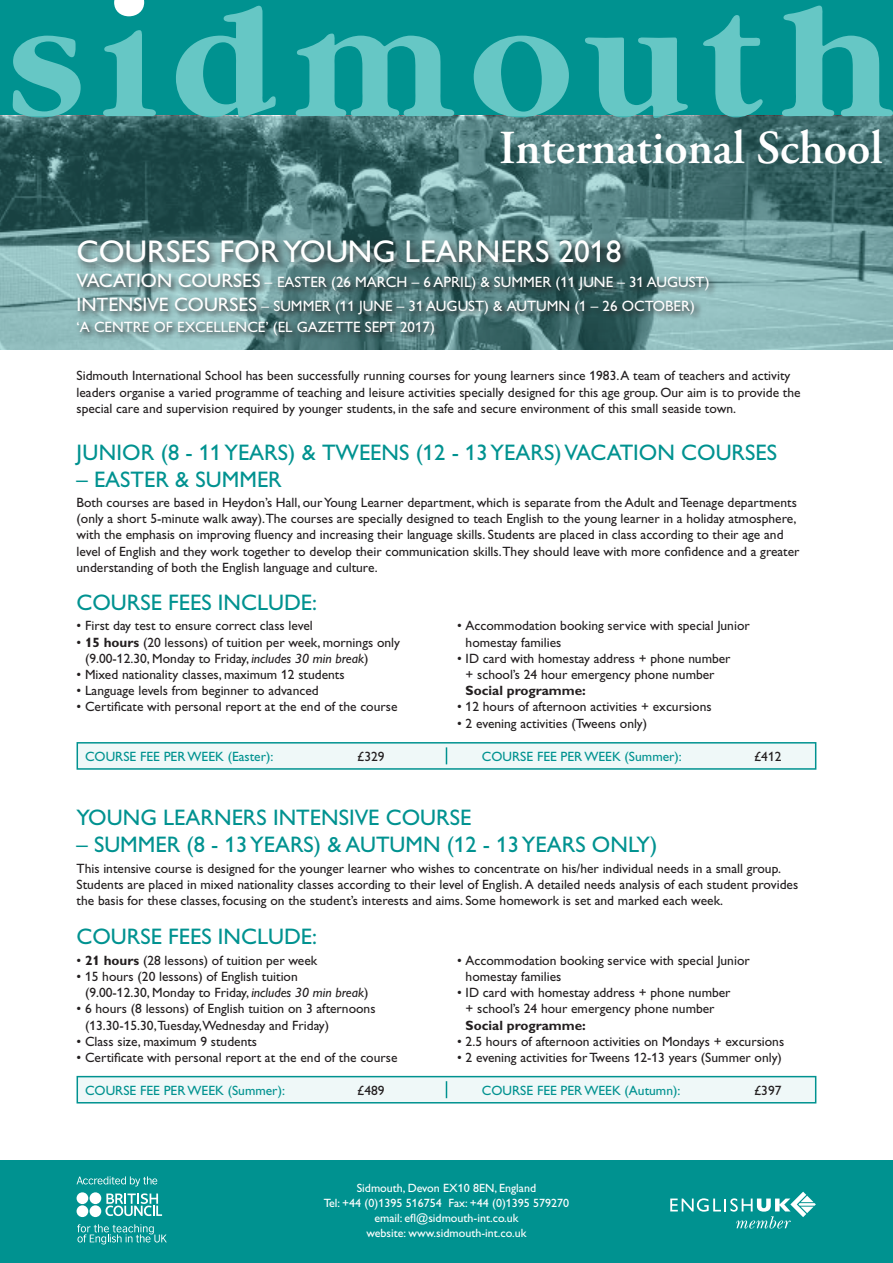
<style>
.page{position:relative;width:893px;height:1263px;background:#fff}
.page>*{position:absolute;margin:0;border:0;box-sizing:border-box;transform-origin:0 0}
.t1{font:600 47.25px "Adobe Garamond Pro";color:#fff}
.t2{font:31.5px "Gill Alt One";color:#fff}
.t3{font:22.5px "Gill Alt One";color:#009290}
.t4{font:15px "Gill Alt One";color:#fff}
.t5{font:13.5px/16.2px "Gill Alt One";color:#231f20}
.t6{font:13.5px "Gill Alt One";color:#009290}
.t7{font:700 13.5px "Gill Alt One";color:#231f20}
.t8{font:12px "Gill Alt One";color:#fff}
.s1{font-size:19.5px}
.s2{font-weight:700}
.s3{font-style:italic}
</style>
<div class="page">
<div style="left:0;top:0;width:893px;height:140px;background:#009290"></div>
<svg style="left:474px;top:36px;width:95px;height:80px"></svg>
<svg style="left:13px;top:36px;width:68px;height:80px"></svg>
<svg style="left:296px;top:34px;width:158px;height:82px"></svg>
<svg style="left:585px;top:37px;width:103px;height:79px"></svg>
<svg style="left:703px;top:15px;width:60px;height:101px"></svg>
<svg style="left:103px;top:30px;width:53px;height:86px"></svg>
<svg style="left:114px;top:0;width:30px;height:16px"></svg>
<svg style="left:176px;top:6px;width:100px;height:110px"></svg>
<svg style="left:782px;top:6px;width:111px;height:110px"></svg>
<div style="left:0;top:1161px;width:893px;height:102px;background:#009290"></div>
<svg style="left:0;top:116px;width:893px;height:234px;background:#517d7e"></svg>
<svg style="left:73px;top:235px;width:558px;height:39px;background:#5c7e7f"></svg>
<svg style="left:75px;top:271px;width:642px;height:72px;background:#5c8383"></svg>
<svg style="left:670px;top:1192px;width:146px;height:36px"></svg>
<div style="left:77px;top:742px;width:739px;height:28px;background:#eff8f8;border:2px solid #009290"></div>
<div style="left:77px;top:1076px;width:739px;height:27px;background:#eff8f8;border:2px solid #009290"></div>
<svg style="left:446px;top:747px;width:1px;height:17px"></svg>
<svg style="left:446px;top:1081px;width:1px;height:17px"></svg>
<svg style="left:77px;top:1176px;width:80px;height:10px"></svg>
<svg style="left:77px;top:1224px;width:90px;height:20px"></svg>
<svg style="left:105px;top:1193px;width:57px;height:23px"></svg>
<div style="left:90px;top:1192px;width:11px;height:12px;background:#fff;border-radius:50%"></div>
<div style="left:77px;top:1192px;width:11px;height:12px;background:#fff;border-radius:50%"></div>
<div style="left:90px;top:1205px;width:11px;height:12px;background:#fff;border-radius:50%"></div>
<div style="left:77px;top:1205px;width:11px;height:12px;background:#fff;border-radius:50%"></div>
<h1 class="t1" style="left:499px;top:121px;width:385px">International School</h1>
<p class="t2" style="left:77px;top:234px;width:546px">COURSES FOR YOUNG LEARNERS 2018</p>
<p class="t4" style="left:77px;top:273px;width:634px"><span class="s1">VACATION COURSES</span> – EASTER (26 MARCH – 6 APRIL) &amp; SUMMER (11 JUNE – 31 AUGUST)</p>
<p class="t4" style="left:77px;top:297px;width:620px"><span class="s1">INTENSIVE COURSES</span> – SUMMER (11 JUNE – 31 AUGUST) &amp; AUTUMN (1 – 26 OCTOBER)</p>
<p class="t4" style="left:77px;top:318px;width:360px">‘A CENTRE OF EXCELLENCE’ (EL GAZETTE SEPT 2017)</p>
<p class="t5" style="left:77px;top:368px;width:726px">Sidmouth International School has been successfully running courses for young learners since 1983. A team of teachers and activity leaders organise a varied programme of teaching and leisure activities specially designed for this age group. Our aim is to provide the special care and supervision required by younger students, in the safe and secure environment of this small seaside town.</p>
<p class="t3" style="left:77px;top:439px;width:702px">JUNIOR (8 - 11 YEARS) &amp; TWEENS (12 - 13 YEARS) VACATION COURSES</p>
<p class="t3" style="left:77px;top:466px;width:207px">– EASTER &amp; SUMMER</p>
<p class="t5" style="left:77px;top:494px;width:725px">Both courses are based in Heydon’s Hall, our Young Learner department, which is separate from the Adult and Teenage departments (only a short 5-minute walk away).The courses are specially designed to teach English to the young learner in a holiday atmosphere, with the emphasis on improving fluency and increasing their language skills. Students are placed in class according to their age and level of English and they work together to develop their communication skills.They should leave with more confidence and a greater understanding of both the English language and culture.</p>
<p class="t3" style="left:77px;top:589px;width:242px">COURSE FEES INCLUDE:</p>
<p class="t5" style="left:77px;top:618px;width:238px">• First day test to ensure correct class level</p>
<p class="t5" style="left:85px;top:634px;width:316px;text-indent:-9px">• <span class="s2">15 hours</span> (20 lessons) of tuition per week, mornings only (9.00-12.30, Monday to Friday, <span class="s3">includes 30 min break</span>)</p>
<p class="t5" style="left:77px;top:666px;width:270px">• Mixed nationality classes, maximum 12 students</p>
<p class="t5" style="left:77px;top:682px;width:244px">• Language levels from beginner to advanced</p>
<p class="t5" style="left:77px;top:699px;width:322px">• Certificate with personal report at the end of the course</p>
<p class="t6" style="left:85px;top:749px;width:190px">COURSE FEE PER WEEK (Easter):</p>
<p class="t5" style="left:357px;top:748px;width:29px">£329</p>
<p class="t5" style="left:466px;top:618px;width:286px;text-indent:-9px">• Accommodation booking service with special Junior homestay families</p>
<p class="t5" style="left:457px;top:650px;width:275px;text-align:center">• ID card with homestay address + phone number + school’s 24 hour emergency phone number</p>
<p class="t7" style="left:466px;top:683px;width:122px">Social programme:</p>
<p class="t5" style="left:457px;top:699px;width:256px">• 12 hours of afternoon activities + excursions</p>
<p class="t5" style="left:457px;top:715px;width:192px">• 2 evening activities (Tweens only)</p>
<p class="t6" style="left:482px;top:749px;width:201px">COURSE FEE PER WEEK (Summer):</p>
<p class="t5" style="left:754px;top:748px;width:29px">£412</p>
<p class="t3" style="left:77px;top:805px;width:396px">YOUNG LEARNERS INTENSIVE COURSE</p>
<p class="t3" style="left:77px;top:832px;width:582px">– SUMMER (8 - 13 YEARS) &amp; AUTUMN (12 - 13 YEARS ONLY)</p>
<p class="t5" style="left:77px;top:860px;width:723px">This intensive course is designed for the younger learner who wishes to concentrate on his/her individual needs in a small group.<br>Students are placed in mixed nationality classes according to their level of English. A detailed needs analysis of each student provides the basis for these classes, focusing on the student’s interests and aims. Some homework is set and marked each week.</p>
<p class="t3" style="left:77px;top:924px;width:242px">COURSE FEES INCLUDE:</p>
<p class="t5" style="left:77px;top:952px;width:242px">• <span class="s2">21 hours</span> (28 lessons) of tuition per week</p>
<p class="t5" style="left:85px;top:968px;width:285px;text-indent:-9px">• 15 hours (20 lessons) of English tuition<br>(9.00-12.30, Monday to Friday, <span class="s3">includes 30 min break</span>)</p>
<p class="t5" style="left:85px;top:1001px;width:292px;text-indent:-9px">• 6 hours (8 lessons) of English tuition on 3 afternoons (13.30-15.30,Tuesday,Wednesday and Friday)</p>
<p class="t5" style="left:77px;top:1033px;width:182px">• Class size, maximum 9 students</p>
<p class="t5" style="left:77px;top:1049px;width:322px">• Certificate with personal report at the end of the course</p>
<p class="t6" style="left:85px;top:1082px;width:201px">COURSE FEE PER WEEK (Summer):</p>
<p class="t5" style="left:357px;top:1082px;width:29px">£489</p>
<p class="t5" style="left:466px;top:952px;width:286px;text-indent:-9px">• Accommodation booking service with special Junior homestay families</p>
<p class="t5" style="left:457px;top:984px;width:275px;text-align:center">• ID card with homestay address + phone number + school’s 24 hour emergency phone number</p>
<p class="t7" style="left:466px;top:1017px;width:122px">Social programme:</p>
<p class="t5" style="left:457px;top:1033px;width:329px">• 2.5 hours of afternoon activities on Mondays + excursions</p>
<p class="t5" style="left:457px;top:1049px;width:326px">• 2 evening activities for Tweens 12-13 years (Summer only)</p>
<p class="t6" style="left:482px;top:1082px;width:200px">COURSE FEE PER WEEK (Autumn):</p>
<p class="t5" style="left:754px;top:1082px;width:29px">£397</p>
<p class="t8" style="left:357px;top:1181px;width:181px">Sidmouth, Devon EX10 8EN, England</p>
<p class="t8" style="left:324px;top:1196px;width:247px">Tel: +44 (0)1395 516754 Fax: +44 (0)1395 579270</p>
<p class="t8" style="left:374px;top:1211px;width:146px">email: efl@sidmouth-int.co.uk</p>
<p class="t8" style="left:366px;top:1226px;width:161px">website: www.sidmouth-int.co.uk</p>
</div>
